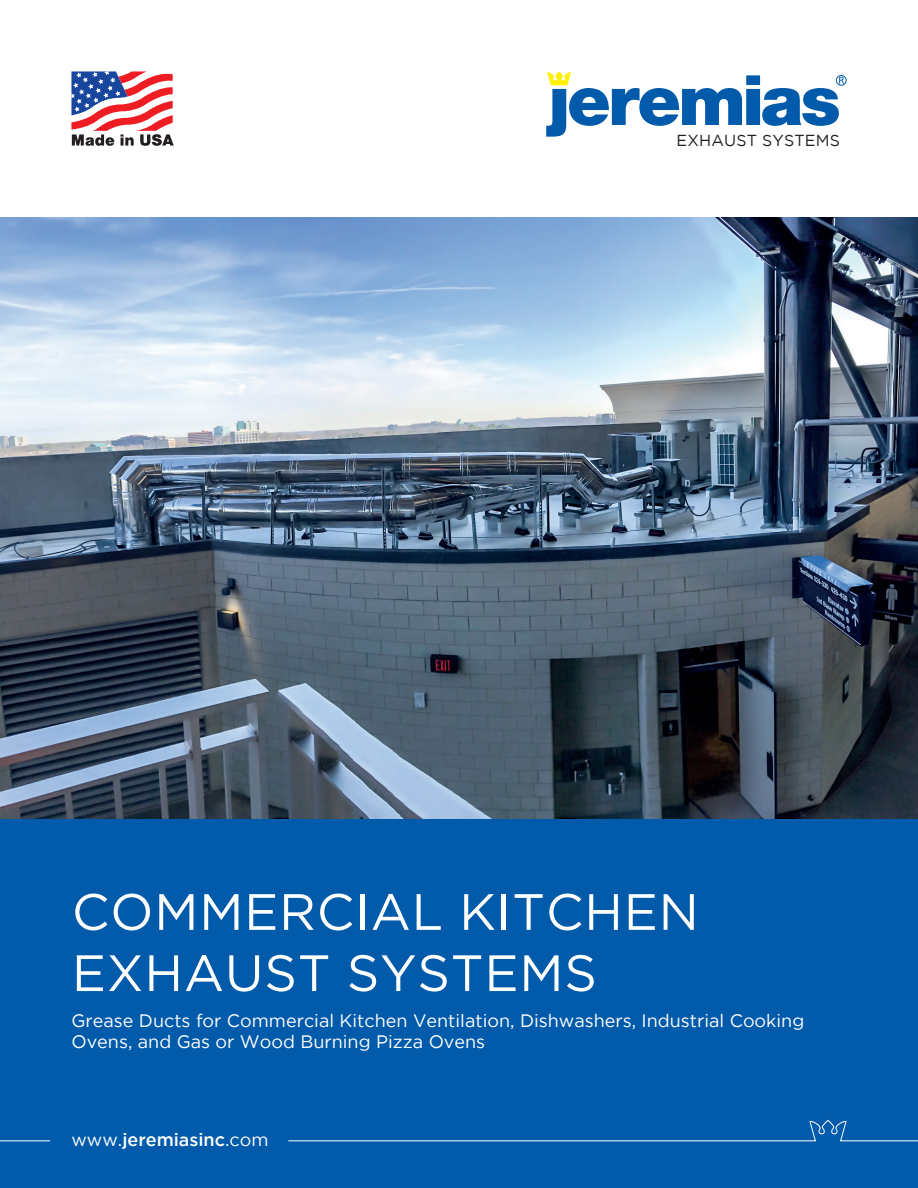
<style>
.page{position:relative;width:918px;height:1188px;background:#fff}
.page>*{position:absolute;margin:0;border:0;box-sizing:border-box;transform-origin:0 0}
.t1{font:51px/61.2px "Gotham";letter-spacing:.015em;color:#fff}
.t2{font:18px/21.6px "Gotham";color:#fff}
.t3{font:500 18px "Gotham";color:#fff}
.t4{font:15.9px "Gotham";letter-spacing:.01em;color:#231f20}
.s1{font-weight:400}
</style>
<div class="page">
<div style="left:0;top:818px;width:918px;height:370px;background:#015aaa"></div>
<img style="left:0;top:217px;width:918px;height:601px">
<hr style="left:0;top:1140px;width:50px;height:1px;background:#fff">
<svg style="left:288px;top:1120px;width:630px;height:22px"></svg>
<svg style="left:546px;top:71px;width:298px;height:66px"></svg>
<div style="left:836px;top:75px;width:11px;height:11px;border:1px solid #015aaa;border-radius:50%"></div>
<svg style="left:71px;top:71px;width:103px;height:75px"></svg>
<p class="t4" style="left:677px;top:130px;width:165px">EXHAUST SYSTEMS</p>
<h1 class="t1" style="left:72px;top:880px;width:629px">COMMERCIAL KITCHEN<br>EXHAUST SYSTEMS</h1>
<p class="t2" style="left:71px;top:1009px;width:734px">Grease Ducts for Commercial Kitchen Ventilation, Dishwashers, Industrial Cooking<br>Ovens, and Gas or Wood Burning Pizza Ovens</p>
<p class="t3" style="left:71px;top:1128px;width:199px"><span class="s1">www.</span>jeremiasinc<span class="s1">.com</span></p>
</div>
